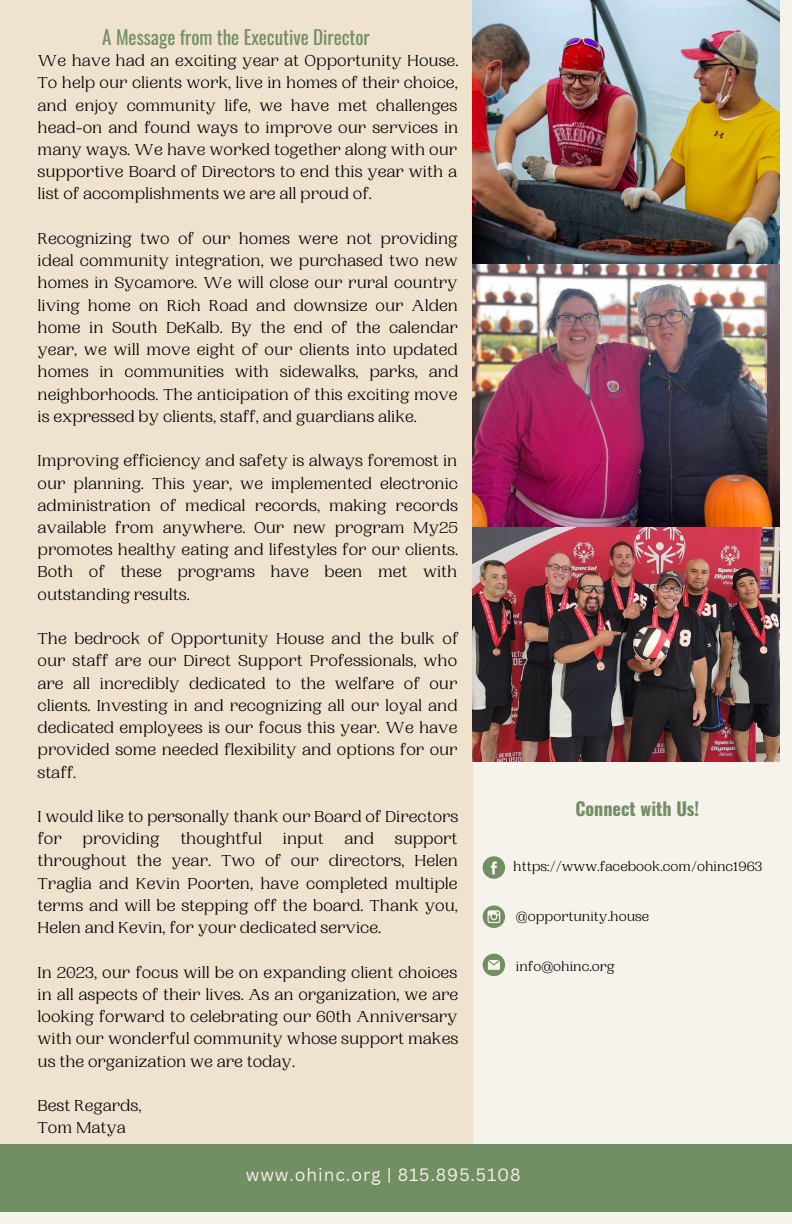
<style>
.page{position:relative;width:792px;height:1224px;background:#f6f3ed}
.page>*{position:absolute;margin:0;border:0;box-sizing:border-box;transform-origin:0 0}
.t1{font:19px "Oswald";color:#728e63}
.t2{font:700 18px "Oswald";color:#728e63}
.t3{font:17.4px "Canva Sans";letter-spacing:.05em;color:#f4f2ec}
.t4{font:16.6px/22.2px "PP Woodland";color:#000;text-align:justify}
.t5{font:14px "PP Woodland";color:#000}
</style>
<div class="page">
<div style="left:0;top:0;width:472px;height:1145px;background:#efe2ce"></div>
<img style="left:472px;top:0;width:308px;height:264px">
<div style="left:0;top:1145px;width:792px;height:67px;background:#728e63"></div>
<img style="left:472px;top:264px;width:308px;height:498px">
<svg style="left:483px;top:954px;width:22px;height:22px"></svg>
<svg style="left:483px;top:856px;width:22px;height:23px"></svg>
<svg style="left:483px;top:905px;width:22px;height:23px"></svg>
<p class="t1" style="left:102px;top:22px;width:269px">A Message from the Executive Director</p>
<p class="t4" style="left:38px;top:50px;width:422px">We have had an exciting year at Opportunity House.<br>To help our clients work, live in homes of their choice, and enjoy community life, we have met challenges head-on and found ways to improve our services in many ways. We have worked together along with our supportive Board of Directors to end this year with a list of accomplishments we are all proud of.</p>
<p class="t4" style="left:38px;top:228px;width:422px">Recognizing two of our homes were not providing ideal community integration, we purchased two new homes in Sycamore. We will close our rural country living home on Rich Road and downsize our Alden home in South DeKalb. By the end of the calendar year, we will move eight of our clients into updated homes in communities with sidewalks, parks, and neighborhoods. The anticipation of this exciting move is expressed by clients, staff, and guardians alike.</p>
<p class="t4" style="left:38px;top:450px;width:422px">Improving efficiency and safety is always foremost in our planning. This year, we implemented electronic administration of medical records, making records available from anywhere. Our new program My25 promotes healthy eating and lifestyles for our clients.<br>Both of these programs have been met with outstanding results.</p>
<p class="t4" style="left:38px;top:628px;width:422px">The bedrock of Opportunity House and the bulk of our staff are our Direct Support Professionals, who are all incredibly dedicated to the welfare of our clients. Investing in and recognizing all our loyal and dedicated employees is our focus this year. We have provided some needed flexibility and options for our staff.</p>
<p class="t4" style="left:38px;top:806px;width:422px">I would like to personally thank our Board of Directors for providing thoughtful input and support throughout the year. Two of our directors, Helen Traglia and Kevin Poorten, have completed multiple terms and will be stepping off the board. Thank you, Helen and Kevin, for your dedicated service.</p>
<p class="t4" style="left:38px;top:962px;width:422px">In 2023, our focus will be on expanding client choices in all aspects of their lives. As an organization, we are looking forward to celebrating our 60th Anniversary with our wonderful community whose support makes us the organization we are today.</p>
<p class="t4" style="left:38px;top:1095px;width:105px">Best Regards,<br>Tom Matya</p>
<p class="t2" style="left:575px;top:795px;width:125px">Connect with Us!</p>
<p class="t5" style="left:513px;top:858px;width:251px">https://www.facebook.com/ohinc1963</p>
<p class="t5" style="left:516px;top:909px;width:135px">@opportunity.house</p>
<p class="t5" style="left:516px;top:959px;width:100px">info@ohinc.org</p>
<p class="t3" style="left:246px;top:1162px;width:276px">www.ohinc.org | 815.895.5108</p>
</div>
